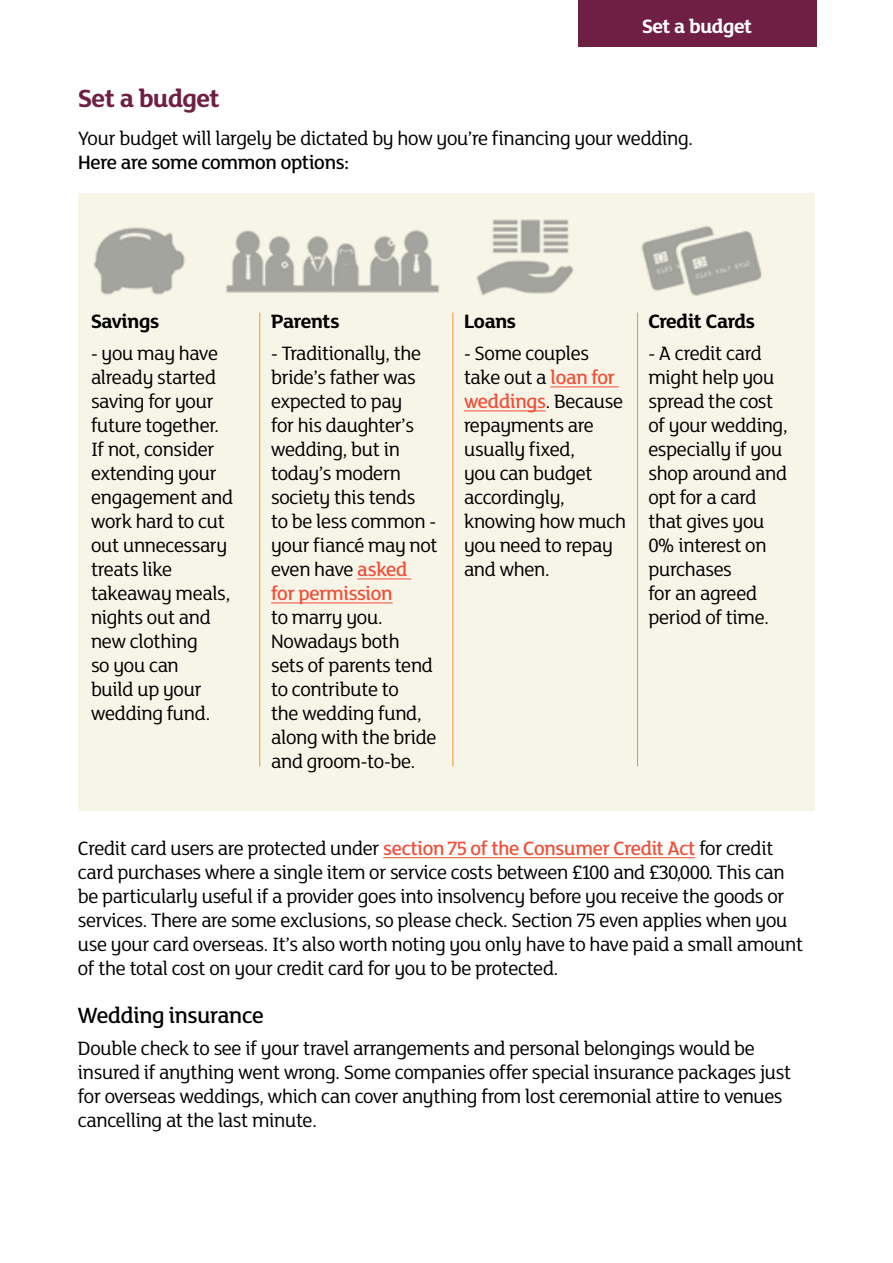
<style>
.page{position:relative;width:893px;height:1263px;background:#fff}
.page>*{position:absolute;margin:0;border:0;box-sizing:border-box;transform-origin:0 0}
.t1{font:700 27px "Mary Ann BETA";letter-spacing:-.015em;color:#6f1f44}
.t2{font:500 24px "Mary Ann BETA";letter-spacing:-.01em;color:#000}
.t3{font:21px/24px "Mary Ann BETA";letter-spacing:-.01em;color:#000}
.t4{font:700 21px "Mary Ann BETA";letter-spacing:-.01em;color:#000}
.t5{font:500 21px "Mary Ann BETA";letter-spacing:-.01em;color:#000}
.t6{font:700 21px "Mary Ann BETA";letter-spacing:-.015em;color:#fff}
.s1{font-weight:500;color:#f04e37}
</style>
<div class="page">
<div style="left:78px;top:193px;width:737px;height:618px;background:#f7f5e8"></div>
<hr style="left:383px;top:857px;width:312px;height:1px;background:#f04e37">
<hr style="left:357px;top:579px;width:54px;height:1px;background:#f04e37">
<hr style="left:271px;top:603px;width:122px;height:1px;background:#f04e37">
<hr style="left:550px;top:387px;width:69px;height:1px;background:#f04e37">
<hr style="left:464px;top:411px;width:82px;height:1px;background:#f04e37">
<div style="left:578px;top:0;width:238px;height:47px;background:#6f1f44"></div>
<hr style="left:259px;top:313px;width:1px;height:453px;background:#f7921e">
<hr style="left:453px;top:313px;width:1px;height:453px;background:#f7921e">
<hr style="left:637px;top:313px;width:1px;height:453px;background:#f7921e">
<img style="left:94px;top:227px;width:91px;height:68px">
<img style="left:226px;top:230px;width:213px;height:63px">
<img style="left:476px;top:219px;width:97px;height:76px">
<img style="left:641px;top:226px;width:121px;height:70px">
<p class="t1" style="left:78px;top:80px;width:143px">Set a budget</p>
<p class="t6" style="left:642px;top:11px;width:112px">Set a budget</p>
<p class="t3" style="left:78px;top:125px;width:616px">Your budget will largely be dictated by how you’re financing your wedding.</p>
<p class="t5" style="left:78px;top:148px;width:272px">Here are some common options:</p>
<p class="t4" style="left:91px;top:306px;width:70px">Savings</p>
<p class="t3" style="left:91px;top:341px;width:144px">- you may have already started saving for your future together.<br>If not, consider extending your engagement and work hard to cut out unnecessary treats like takeaway meals, nights out and new clothing<br>so you can<br>build up your wedding fund.</p>
<p class="t4" style="left:271px;top:306px;width:70px">Parents</p>
<p class="t3" style="left:271px;top:341px;width:168px">- Traditionally, the bride’s father was expected to pay<br>for his daughter’s wedding, but in today’s modern society this tends to be less common - your fiancé may not even have <span class="s1">asked<br>for permission</span></p>
<p class="t3" style="left:271px;top:605px;width:167px">to marry you.<br>Nowadays both sets of parents tend to contribute to<br>the wedding fund, along with the bride and groom-to-be.</p>
<p class="t4" style="left:464px;top:306px;width:53px">Loans</p>
<p class="t3" style="left:464px;top:341px;width:164px">- Some couples take out a <span class="s1">loan for weddings</span>. Because repayments are usually fixed,<br>you can budget accordingly, knowing how much you need to repay and when.</p>
<p class="t4" style="left:648px;top:306px;width:108px">Credit Cards</p>
<p class="t3" style="left:648px;top:341px;width:141px">- A credit card might help you spread the cost of your wedding, especially if you shop around and opt for a card that gives you<br>0% interest on purchases<br>for an agreed period of time.</p>
<p class="t3" style="left:78px;top:835px;width:727px">Credit card users are protected under <span class="s1">section 75 of the Consumer Credit Act</span> for credit card purchases where a single item or service costs between £100 and £30,000. This can be particularly useful if a provider goes into insolvency before you receive the goods or services. There are some exclusions, so please check. Section 75 even applies when you use your card overseas. It’s also worth noting you only have to have paid a small amount of the total cost on your credit card for you to be protected.</p>
<p class="t2" style="left:78px;top:999px;width:187px">Wedding insurance</p>
<p class="t3" style="left:78px;top:1036px;width:715px">Double check to see if your travel arrangements and personal belongings would be insured if anything went wrong. Some companies offer special insurance packages just for overseas weddings, which can cover anything from lost ceremonial attire to venues cancelling at the last minute.</p>
</div>
